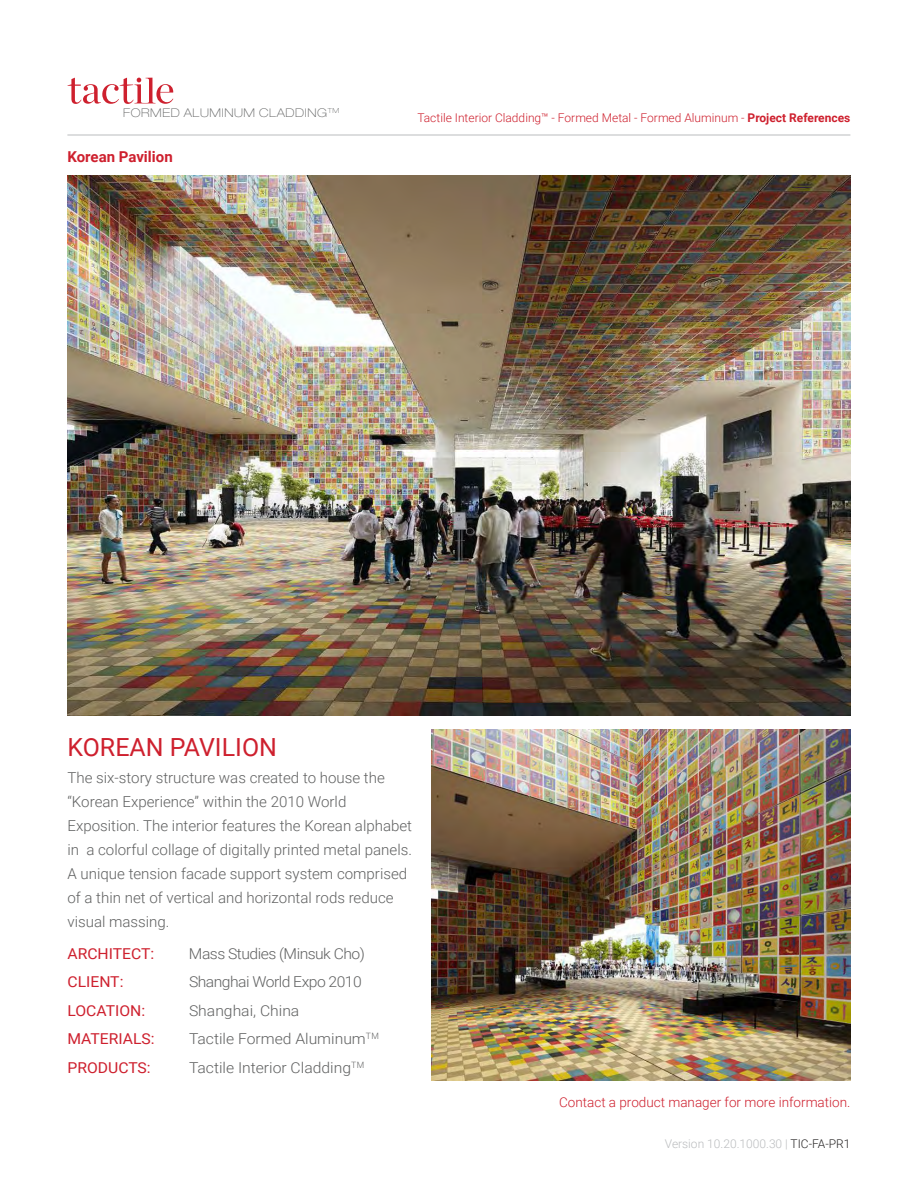
<style>
.page{position:relative;width:918px;height:1188px;background:#fff}
.page>*{position:absolute;margin:0;border:0;box-sizing:border-box;transform-origin:0 0}
.t1{font:24.9px "Roboto";color:#ce202e}
.t2{font:300 15px/24px "Roboto";color:#606161}
.t3{font:300 15px/28.5px "Roboto";color:#606161;scale:1.05 1}
.t4{font:15px/28.5px "Roboto";color:#ce202e;scale:1.05 1}
.t5{font:700 15px "Roboto";color:#ce202e}
.t6{font:300 13.5px "Roboto";color:#ce202e}
.t7{font:300 12px "Roboto";color:#ce202e}
.t8{font:300 12px "Roboto";color:#babcbe}
.t9{font:100 expanded 12px "Helvetica Neue";letter-spacing:.05em;color:#606161}
.s1{font-weight:700}
.s2{color:#272525}
</style>
<div class="page">
<hr style="left:67px;top:135px;width:783px;height:1px;background:#babcbe">
<svg style="left:68px;top:78px;width:106px;height:26px"></svg>
<img style="left:68px;top:175px;width:783px;height:540px">
<img style="left:432px;top:729px;width:418px;height:351px">
<p class="t9" style="left:123px;top:105px;width:218px">FORMED ALUMINUM CLADDING<sup>TM</sup></p>
<p class="t5" style="left:67px;top:146px;width:107px">Korean Pavilion</p>
<p class="t7" style="left:417px;top:109px;width:435px">Tactile Interior Cladding™ - Formed Metal - Formed Aluminum - <span class="s1">Project References</span></p>
<h1 class="t1" style="left:68px;top:730px;width:211px">KOREAN PAVILION</h1>
<p class="t2" style="left:67px;top:765px;width:346px">The six-story structure was created to house the “Korean Experience” within the 2010 World Exposition. The interior features the Korean alphabet in a colorful collage of digitally printed metal panels.<br>A unique tension facade support system comprised of a thin net of vertical and horizontal rods reduce visual massing.</p>
<p class="t4" style="left:68px;top:938px;width:85px">ARCHITECT:<br>CLIENT:<br>LOCATION:<br>MATERIALS:<br>PRODUCTS:</p>
<p class="t3" style="left:189px;top:938px;width:182px">Mass Studies (Minsuk Cho)<br>Shanghai World Expo 2010<br>Shanghai, China<br>Tactile Formed Aluminum<sup>TM<br></sup>Tactile Interior Cladding<sup>TM</sup></p>
<p class="t6" style="left:559px;top:1093px;width:293px">Contact a product manager for more information.</p>
<p class="t8" style="left:665px;top:1135px;width:187px">Version 10.20.1000.30 | <span class="s2">TIC-FA-PR1</span></p>
</div>
